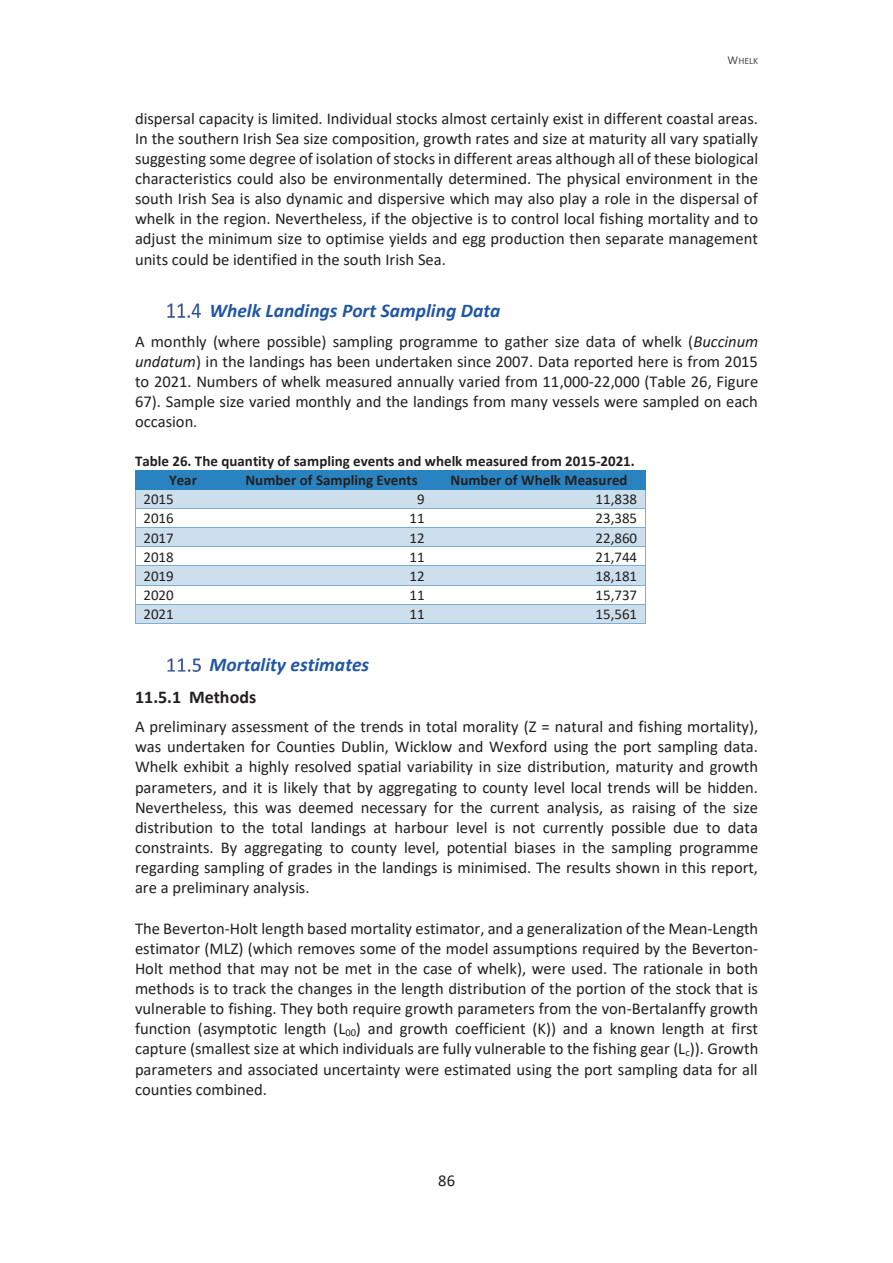
<style>
.page{position:relative;width:893px;height:1263px;background:#fff}
.page>*{position:absolute;margin:0;border:0;box-sizing:border-box;transform-origin:0 0}
.t1{font:italic 700 19.5px "Calibri";color:#2056a6}
.t2{font:700 18px "Calibri";color:#231f20}
.t3{font:16.5px/20.1px "Calibri";color:#231f20;text-align:justify}
.t4{font:700 15px/19px "Calibri";color:#231f20}
.t5{font:15px "Calibri";color:#231f20}
.t6{font:9.75px "Calibri";color:#4a4b4c}
.s1{font-size:12px}
.s2{font-style:italic}
</style>
<div class="page">
<img style="left:168px;top:304px;width:33px;height:13px">
<div style="left:136px;top:471px;width:95px;height:18px;background:#2a83c1"></div>
<div style="left:231px;top:471px;width:202px;height:18px;background:#2a83c1"></div>
<div style="left:433px;top:471px;width:212px;height:18px;background:#2a83c1"></div>
<hr style="left:136px;top:470px;width:95px;height:1px;background:#2a83c1">
<hr style="left:231px;top:470px;width:202px;height:1px;background:#2a83c1">
<hr style="left:433px;top:470px;width:212px;height:1px;background:#2a83c1">
<div style="left:136px;top:490px;width:95px;height:18px;background:#cddfec"></div>
<div style="left:231px;top:490px;width:202px;height:18px;background:#cddfec"></div>
<div style="left:433px;top:490px;width:212px;height:18px;background:#cddfec"></div>
<hr style="left:136px;top:489px;width:95px;height:1px;background:#2a83c1">
<hr style="left:231px;top:489px;width:202px;height:1px;background:#2a83c1">
<hr style="left:433px;top:489px;width:212px;height:1px;background:#2a83c1">
<hr style="left:136px;top:508px;width:95px;height:1px;background:#7baed4">
<hr style="left:231px;top:508px;width:202px;height:1px;background:#7baed4">
<hr style="left:433px;top:508px;width:212px;height:1px;background:#7baed4">
<div style="left:136px;top:528px;width:95px;height:18px;background:#cddfec"></div>
<div style="left:231px;top:528px;width:202px;height:18px;background:#cddfec"></div>
<div style="left:433px;top:528px;width:212px;height:18px;background:#cddfec"></div>
<hr style="left:136px;top:527px;width:95px;height:1px;background:#7baed4">
<hr style="left:231px;top:527px;width:202px;height:1px;background:#7baed4">
<hr style="left:433px;top:527px;width:212px;height:1px;background:#7baed4">
<hr style="left:136px;top:546px;width:95px;height:1px;background:#7baed4">
<hr style="left:231px;top:546px;width:202px;height:1px;background:#7baed4">
<hr style="left:433px;top:546px;width:212px;height:1px;background:#7baed4">
<div style="left:136px;top:566px;width:95px;height:19px;background:#cddfec"></div>
<div style="left:231px;top:566px;width:202px;height:19px;background:#cddfec"></div>
<div style="left:433px;top:566px;width:212px;height:19px;background:#cddfec"></div>
<hr style="left:136px;top:566px;width:95px;height:1px;background:#7baed4">
<hr style="left:231px;top:566px;width:202px;height:1px;background:#7baed4">
<hr style="left:433px;top:566px;width:212px;height:1px;background:#7baed4">
<hr style="left:136px;top:585px;width:95px;height:1px;background:#7baed4">
<hr style="left:231px;top:585px;width:202px;height:1px;background:#7baed4">
<hr style="left:433px;top:585px;width:212px;height:1px;background:#7baed4">
<div style="left:136px;top:604px;width:95px;height:19px;background:#cddfec"></div>
<div style="left:231px;top:604px;width:202px;height:19px;background:#cddfec"></div>
<div style="left:433px;top:604px;width:212px;height:19px;background:#cddfec"></div>
<hr style="left:136px;top:604px;width:95px;height:1px;background:#7baed4">
<hr style="left:231px;top:604px;width:202px;height:1px;background:#7baed4">
<hr style="left:433px;top:604px;width:212px;height:1px;background:#7baed4">
<svg style="left:135px;top:470px;width:1px;height:154px"></svg>
<hr style="left:136px;top:623px;width:95px;height:1px;background:#7baed4">
<hr style="left:230px;top:623px;width:203px;height:1px;background:#7baed4">
<hr style="left:432px;top:623px;width:213px;height:1px;background:#7baed4">
<svg style="left:645px;top:470px;width:1px;height:154px"></svg>
<img style="left:168px;top:658px;width:32px;height:14px">
<p class="t6" style="left:727px;top:54px;width:32px"><span class="s1">W</span>HELK</p>
<p class="t3" style="left:135px;top:108px;width:625px">dispersal capacity is limited. Individual stocks almost certainly exist in different coastal areas.<br>In the southern Irish Sea size composition, growth rates and size at maturity all vary spatially suggesting some degree of isolation of stocks in different areas although all of these biological characteristics could also be environmentally determined. The physical environment in the south Irish Sea is also dynamic and dispersive which may also play a role in the dispersal of whelk in the region. Nevertheless, if the objective is to control local fishing mortality and to adjust the minimum size to optimise yields and egg production then separate management units could be identified in the south Irish Sea.</p>
<p class="t1" style="left:210px;top:296px;width:292px">Whelk Landings Port Sampling Data</p>
<p class="t3" style="left:135px;top:331px;width:625px">A monthly (where possible) sampling programme to gather size data of whelk (<span class="s2">Buccinum undatum</span>) in the landings has been undertaken since 2007. Data reported here is from 2015 to 2021. Numbers of whelk measured annually varied from 11,000-22,000 (Table 26, Figure 67). Sample size varied monthly and the landings from many vessels were sampled on each occasion.</p>
<p class="t4" style="left:169px;top:451px;width:467px;text-indent:-34px">Table 26. The quantity of sampling events and whelk measured from 2015-2021.<br>Year</p>
<p class="t4" style="left:245px;top:471px;width:174px">Number of Sampling Events</p>
<p class="t4" style="left:450px;top:471px;width:179px">Number of Whelk Measured</p>
<p class="t5" style="left:143px;top:489px;width:32px">2015</p>
<p class="t5" style="left:417px;top:489px;width:9px">9</p>
<p class="t5" style="left:596px;top:489px;width:43px">11,838</p>
<p class="t5" style="left:143px;top:508px;width:32px">2016</p>
<p class="t5" style="left:410px;top:508px;width:17px">11</p>
<p class="t5" style="left:596px;top:508px;width:43px">23,385</p>
<p class="t5" style="left:143px;top:527px;width:32px">2017</p>
<p class="t5" style="left:410px;top:527px;width:17px">12</p>
<p class="t5" style="left:596px;top:527px;width:43px">22,860</p>
<p class="t5" style="left:143px;top:546px;width:32px">2018</p>
<p class="t5" style="left:410px;top:546px;width:17px">11</p>
<p class="t5" style="left:596px;top:546px;width:43px">21,744</p>
<p class="t5" style="left:143px;top:565px;width:32px">2019</p>
<p class="t5" style="left:410px;top:565px;width:17px">12</p>
<p class="t5" style="left:596px;top:565px;width:43px">18,181</p>
<p class="t5" style="left:143px;top:584px;width:32px">2020</p>
<p class="t5" style="left:410px;top:584px;width:17px">11</p>
<p class="t5" style="left:596px;top:584px;width:43px">15,737</p>
<p class="t5" style="left:143px;top:603px;width:32px">2021</p>
<p class="t5" style="left:410px;top:603px;width:17px">11</p>
<p class="t5" style="left:596px;top:603px;width:43px">15,561</p>
<p class="t1" style="left:210px;top:651px;width:161px">Mortality estimates</p>
<p class="t2" style="left:135px;top:684px;width:123px">11.5.1 Methods</p>
<p class="t3" style="left:135px;top:716px;width:625px">A preliminary assessment of the trends in total morality (Z = natural and fishing mortality), was undertaken for Counties Dublin, Wicklow and Wexford using the port sampling data.<br>Whelk exhibit a highly resolved spatial variability in size distribution, maturity and growth parameters, and it is likely that by aggregating to county level local trends will be hidden.<br>Nevertheless, this was deemed necessary for the current analysis, as raising of the size distribution to the total landings at harbour level is not currently possible due to data constraints. By aggregating to county level, potential biases in the sampling programme regarding sampling of grades in the landings is minimised. The results shown in this report, are a preliminary analysis.</p>
<p class="t3" style="left:135px;top:918px;width:625px">The Beverton-Holt length based mortality estimator, and a generalization of the Mean-Length estimator (MLZ) (which removes some of the model assumptions required by the Beverton-Holt method that may not be met in the case of whelk), were used. The rationale in both methods is to track the changes in the length distribution of the portion of the stock that is vulnerable to fishing. They both require growth parameters from the von-Bertalanffy growth function (asymptotic length (L<sub>00</sub>) and growth coefficient (K)) and a known length at first capture (smallest size at which individuals are fully vulnerable to the fishing gear (L<sub>c</sub>)). Growth parameters and associated uncertainty were estimated using the port sampling data for all counties combined.</p>
<p class="t3" style="left:438px;top:1169px;width:18px">86</p>
</div>
